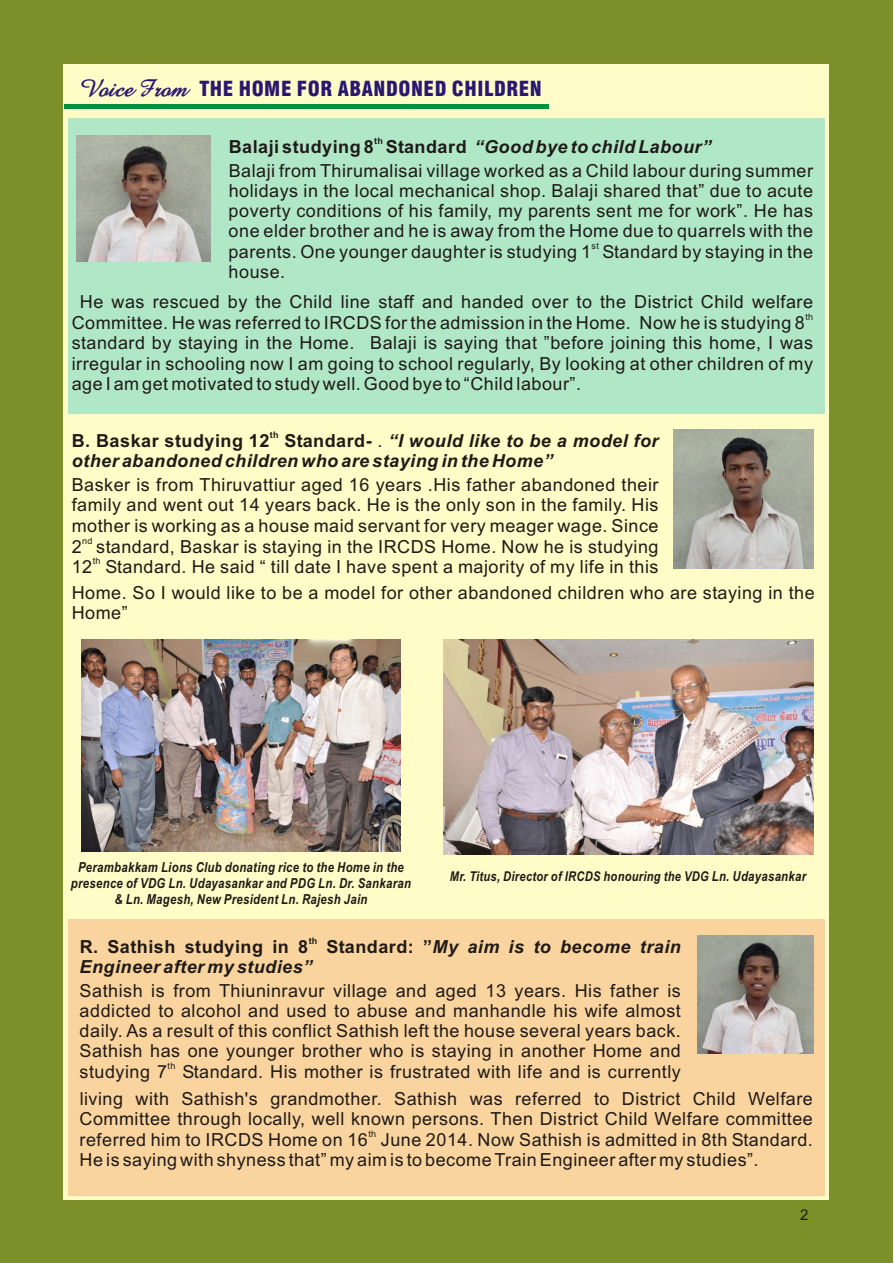
<style>
.page{position:relative;width:894px;height:1263px;background:#fff}
.page>*{position:absolute;margin:0;border:0;box-sizing:border-box;transform-origin:0 0}
.t1{font:20.25px "Swis 721 Blk Cn BT";letter-spacing:.025em;color:#291770}
.t2{font:18px/20.1px "Arial";letter-spacing:.03em;color:#1f1a17}
.t3{font:italic 700 18px/20.1px "Arial";letter-spacing:.03em;color:#1f1a17}
.t4{font:15px "Arial";color:#1f1a17}
.t5{font:italic 700 13.8px/15.9px "Arial Narrow";letter-spacing:.025em;color:#1f1a17;text-align:center}
.t6{font:italic 700 13.5px "Arial Narrow";letter-spacing:.025em;color:#1f1a17}
.t7{font:9px "Arial";letter-spacing:.025em;color:#1f1a17}
.t8{font:700 9px "Arial";color:#1f1a17}
.s1{font-family:"Amaze";font-weight:700;font-style:italic;font-size:24px}
.s2{font-weight:700}
.s3{font-weight:700;font-style:italic}
.s4{font-style:normal}
.s5{font-weight:400;font-style:normal}
.s6{font-size:13.8px}
</style>
<div class="page">
<div style="left:0;top:0;width:893px;height:1263px;background:#7d8f29"></div>
<div style="left:64px;top:64px;width:765px;height:1135px;background:#fffcc7"></div>
<hr style="left:64px;top:104px;width:484px;height:4px;background:#009140">
<div style="left:68px;top:118px;width:757px;height:295px;background:#b0e8c7"></div>
<img style="left:76px;top:136px;width:135px;height:125px">
<img style="left:674px;top:430px;width:139px;height:139px">
<img style="left:81px;top:640px;width:320px;height:212px">
<div style="left:68px;top:919px;width:757px;height:277px;background:#fad49e"></div>
<img style="left:697px;top:936px;width:116px;height:118px">
<img style="left:444px;top:640px;width:369px;height:214px">
<p class="t1" style="left:79px;top:80px;width:464px"><span class="s1">Voice From</span> THE HOME FOR ABANDONED CHILDREN</p>
<p class="t8" style="left:374px;top:137px;width:10px">th</p>
<p class="t2" style="left:229px;top:136px;width:586px;line-height:24.2px"><span class="s2">Balaji studying 8 Standard</span> <span class="s3">“Good bye to child Labour”<br></span>Balaji from Thirumalisai village worked as a Child labour during summer</p>
<p class="t2" style="left:229px;top:182px;width:586px;text-align:justify">holidays in the local mechanical shop. Balaji shared that” due to acute poverty conditions of his family, my parents sent me for work”. He has one elder brother and he is away from the Home due to quarrels with the</p>
<p class="t7" style="left:592px;top:243px;width:9px">st</p>
<p class="t2" style="left:229px;top:243px;width:586px">parents. One younger daughter is studying 1 Standard by staying in the house.</p>
<p class="t2" style="left:80px;top:294px;width:735px">He was rescued by the Child line staff and handed over to the District Child welfare</p>
<p class="t7" style="left:805px;top:314px;width:9px">th</p>
<p class="t2" style="left:72px;top:315px;width:743px">Committee. He was referred to IRCDS for the admission in the Home. Now he is studying 8 standard by staying in the Home. Balaji is saying that ”before joining this home, I was irregular in schooling now I am going to school regularly, By looking at other children of my age I am get motivated to study well. Good bye to “Child labour”.</p>
<p class="t8" style="left:270px;top:432px;width:10px">th</p>
<p class="t3" style="left:72px;top:432px;width:588px"><span class="s4">B. Baskar studying 12 Standard-</span> <span class="s5">.</span> “I would like to be a model for other abandoned children who are staying in the Home”</p>
<p class="t2" style="left:72px;top:477px;width:588px;text-align:justify">Basker is from Thiruvattiur aged 16 years .His father abandoned their family and went out 14 years back. He is the only son in the family. His mother is working as a house maid servant for very meager wage. Since</p>
<p class="t7" style="left:82px;top:537px;width:12px">nd</p>
<p class="t2" style="left:72px;top:538px;width:588px">2 standard, Baskar is staying in the IRCDS Home. Now he is studying</p>
<p class="t7" style="left:93px;top:558px;width:9px">th</p>
<p class="t2" style="left:72px;top:556px;width:745px;line-height:25.7px">12 Standard. He said “ till date I have spent a majority of my life in this<br>Home. So I would like to be a model for other abandoned children who are staying in the</p>
<p class="t2" style="left:72px;top:605px;width:58px">Home”</p>
<p class="t5" style="left:71px;top:861px;width:341px">Perambakkam Lions Club donating rice to the Home in the presence of VDG Ln. Udayasankar and PDG Ln. Dr. Sankaran &amp; Ln. Magesh, New President Ln. Rajesh Jain</p>
<p class="t8" style="left:309px;top:937px;width:10px">th</p>
<p class="t6" style="left:450px;top:871px;width:358px">Mr. Titus, Director of IRCDS honouring the VDG <span class="s6">Ln. Udayasankar</span></p>
<p class="t3" style="left:80px;top:938px;width:603px"><span class="s4">R. Sathish studying in 8 Standard: ”</span>My aim is to become train<br>Engineer after my studies”</p>
<p class="t2" style="left:80px;top:982px;width:603px;text-align:justify">Sathish is from Thiuninravur village and aged 13 years. His father is addicted to alcohol and used to abuse and manhandle his wife almost daily. As a result of this conflict Sathish left the house several years back.<br>Sathish has one younger brother who is staying in another Home and</p>
<p class="t7" style="left:168px;top:1063px;width:9px">th</p>
<p class="t2" style="left:80px;top:1060px;width:735px;line-height:26.8px">studying 7 Standard. His mother is frustrated with life and is currently<br>living with Sathish's grandmother. Sathish was referred to District Child Welfare</p>
<p class="t2" style="left:80px;top:1111px;width:735px">Committee through locally, well known persons. Then District Child Welfare committee</p>
<p class="t7" style="left:368px;top:1131px;width:9px">th</p>
<p class="t2" style="left:80px;top:1131px;width:735px">referred him to IRCDS Home on 16 June 2014. Now Sathish is admitted in 8th Standard.<br>He is saying with shyness that” my aim is to becomeTrain Engineer after my studies”.</p>
<p class="t4" style="left:800px;top:1210px;width:10px">2</p>
</div>
